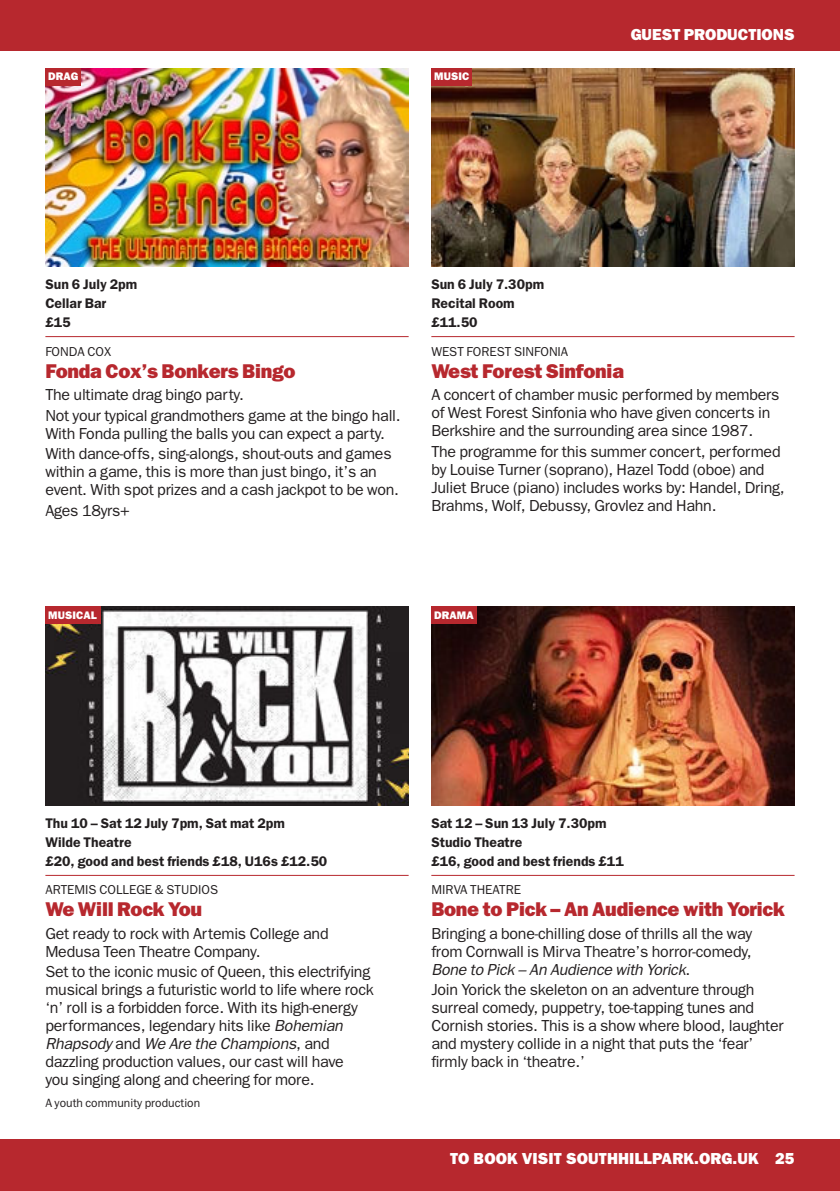
<style>
.page{position:relative;width:840px;height:1191px;background:#fff}
.page>*{position:absolute;margin:0;border:0;box-sizing:border-box;transform-origin:0 0}
.t1{font:800 20px "Franklin Gothic";letter-spacing:-.015em;color:#b7282e}
.t2{font:16px/18px "Franklin Gothic";letter-spacing:-.015em;color:#231f20}
.t3{font:800 16px "Franklin Gothic";letter-spacing:.01em;color:#fff}
.t4{font:600 14px/18.8px "Franklin Gothic";color:#231f20}
.t5{font:13px "Franklin Gothic";color:#231f20}
.t6{font:12px "Franklin Gothic";color:#231f20}
.t7{font:800 11px "Franklin Gothic";letter-spacing:.01em;color:#fff}
.s1{font-style:italic}
</style>
<div class="page">
<div style="left:0;top:0;width:839px;height:51px;background:#b7282e"></div>
<div style="left:0;top:1140px;width:839px;height:51px;background:#b7282e"></div>
<img style="left:45px;top:607px;width:363px;height:198px">
<img style="left:431px;top:68px;width:363px;height:198px">
<img style="left:45px;top:68px;width:363px;height:198px">
<img style="left:431px;top:607px;width:363px;height:198px">
<hr style="left:431px;top:875px;width:363px;height:1px;background:#b7282e">
<hr style="left:45px;top:875px;width:363px;height:1px;background:#b7282e">
<hr style="left:45px;top:336px;width:363px;height:1px;background:#b7282e">
<hr style="left:431px;top:336px;width:363px;height:1px;background:#b7282e">
<div style="left:431px;top:68px;width:41px;height:17px;background:#b7282e"></div>
<div style="left:45px;top:68px;width:36px;height:17px;background:#b7282e"></div>
<div style="left:45px;top:607px;width:55px;height:17px;background:#b7282e"></div>
<div style="left:431px;top:607px;width:45px;height:17px;background:#b7282e"></div>
<p class="t7" style="left:48px;top:72px;width:32px">DRAG</p>
<p class="t7" style="left:434px;top:72px;width:37px">MUSIC</p>
<p class="t3" style="left:630px;top:28px;width:165px">GUEST PRODUCTIONS</p>
<p class="t4" style="left:45px;top:276px;width:93px">Sun 6 July 2pm<br>Cellar Bar<br>£15</p>
<p class="t5" style="left:45px;top:346px;width:67px">FONDA COX</p>
<p class="t1" style="left:45px;top:363px;width:251px">Fonda Cox’s Bonkers Bingo</p>
<p class="t2" style="left:45px;top:385px;width:356px;line-height:20.8px">The ultimate drag bingo party.<br>Not your typical grandmothers game at the bingo hall.</p>
<p class="t2" style="left:45px;top:424px;width:347px;line-height:20.8px">With Fonda pulling the balls you can expect a party.<br>With dance-offs, sing-alongs, shout-outs and games</p>
<p class="t2" style="left:45px;top:464px;width:355px">within a game, this is more than just bingo, it’s an event. With spot prizes and a cash jackpot to be won.</p>
<p class="t2" style="left:45px;top:503px;width:86px">Ages 18yrs+</p>
<p class="t4" style="left:431px;top:276px;width:114px">Sun 6 July 7.30pm<br>Recital Room £11.50</p>
<p class="t5" style="left:431px;top:346px;width:138px">WEST FOREST SINFONIA</p>
<p class="t1" style="left:431px;top:363px;width:194px">West Forest Sinfonia</p>
<p class="t2" style="left:431px;top:386px;width:349px">A concert of chamber music performed by members of West Forest Sinfonia who have given concerts in<br>Berkshire and the surrounding area since 1987.</p>
<p class="t2" style="left:431px;top:443px;width:355px">The programme for this summer concert, performed by Louise Turner (soprano), Hazel Todd (oboe) and Juliet Bruce (piano) includes works by: Handel, Dring, Brahms, Wolf, Debussy, Grovlez and Hahn.</p>
<p class="t7" style="left:48px;top:611px;width:50px">MUSICAL</p>
<p class="t7" style="left:434px;top:611px;width:41px">DRAMA</p>
<p class="t4" style="left:45px;top:815px;width:283px">Thu 10 – Sat 12 July 7pm, Sat mat 2pm<br>Wilde Theatre<br>£20, good and best friends £18, U16s £12.50</p>
<p class="t5" style="left:45px;top:885px;width:174px">ARTEMIS COLLEGE &amp; STUDIOS</p>
<p class="t1" style="left:45px;top:901px;width:158px">We Will Rock You</p>
<p class="t2" style="left:45px;top:925px;width:284px">Get ready to rock with Artemis College and<br>Medusa Teen Theatre Company.</p>
<p class="t2" style="left:45px;top:964px;width:330px">Set to the iconic music of Queen, this electrifying musical brings a futuristic world to life where rock ‘n’ roll is a forbidden force. With its high-energy performances, legendary hits like <span class="s1">Bohemian Rhapsody</span> and <span class="s1">We Are the Champions</span>, and dazzling production values, our cast will have<br>you singing along and cheering for more.</p>
<p class="t6" style="left:45px;top:1098px;width:156px">A youth community production</p>
<p class="t4" style="left:431px;top:815px;width:194px">Sat 12 – Sun 13 July 7.30pm<br>Studio Theatre<br>£16, good and best friends £11</p>
<p class="t5" style="left:431px;top:885px;width:91px">MIRVA THEATRE</p>
<p class="t1" style="left:431px;top:901px;width:354px">Bone to Pick – An Audience with Yorick</p>
<p class="t2" style="left:431px;top:925px;width:322px;text-align:justify">Bringing a bone-chilling dose of thrills all the way from Cornwall is Mirva Theatre’s horror-comedy, <span class="s1">Bone to Pick – An Audience with Yorick</span>.</p>
<p class="t2" style="left:431px;top:982px;width:353px">Join Yorick the skeleton on an adventure through surreal comedy, puppetry, toe-tapping tunes and Cornish stories. This is a show where blood, laughter and mystery collide in a night that puts the ‘fear’ firmly back in ‘theatre.’</p>
<p class="t3" style="left:450px;top:1152px;width:346px">TO BOOK VISIT SOUTHHILLPARK.ORG.UK 25</p>
</div>
